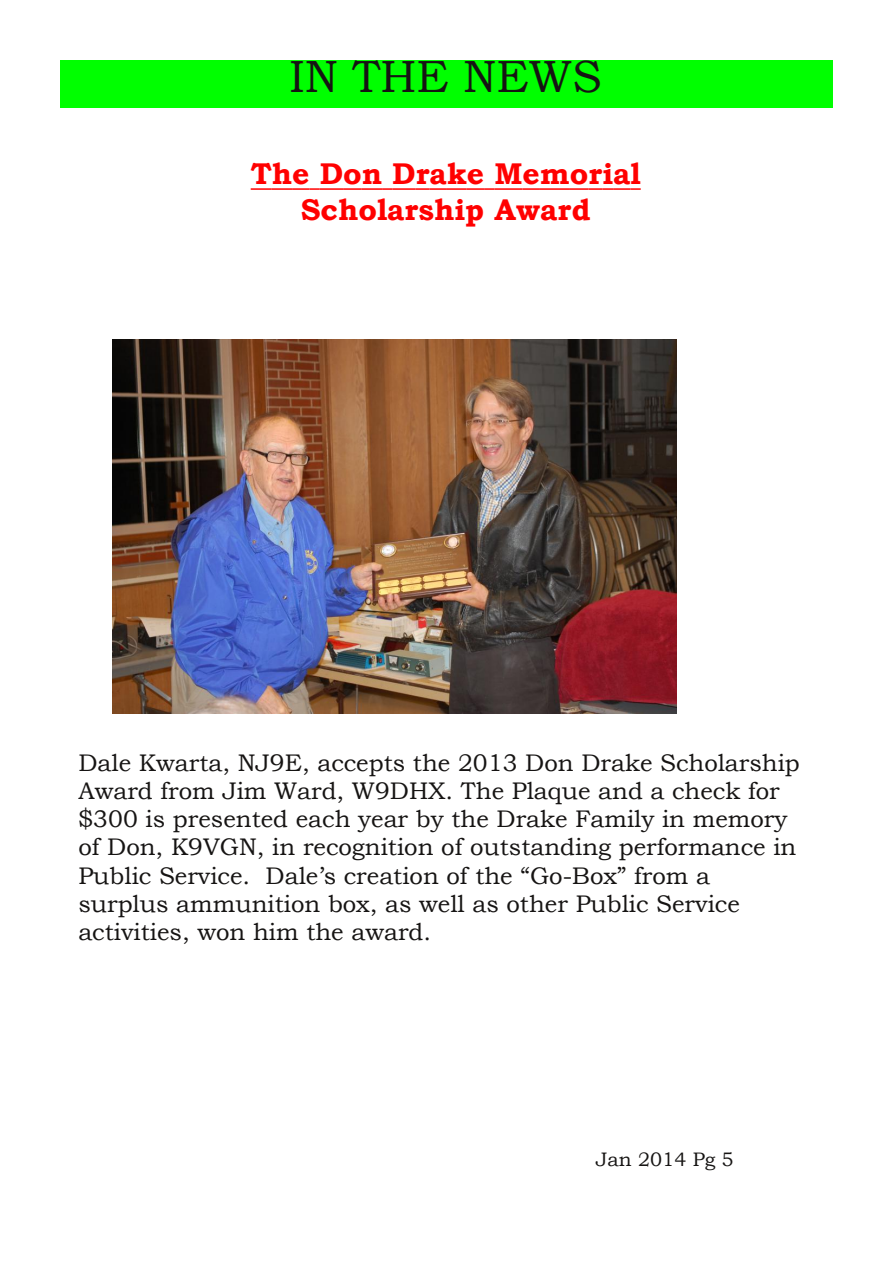
<style>
.page{position:relative;width:893px;height:1263px;background:#fff}
.page>*{position:absolute;margin:0;border:0;box-sizing:border-box;transform-origin:0 0}
.t1{font:45px "Bookman Old Style";color:#161413}
.t2{font:700 30px/35.2px "Bookman Old Style";color:#f00;text-align:center}
.t3{font:24px/28.2px "Bookman Old Style";color:#161413}
.t4{font:19.5px "Bookman Old Style";color:#161413}
</style>
<div class="page">
<div style="left:60px;top:60px;width:773px;height:48px;background:#0f0"></div>
<img style="left:113px;top:339px;width:563px;height:375px">
<hr style="left:251px;top:188px;width:21px;height:2px;background:#f00">
<hr style="left:272px;top:188px;width:20px;height:2px;background:#f00">
<svg style="left:292px;top:188px;width:28px;height:2px"></svg>
<hr style="left:320px;top:188px;width:23px;height:2px;background:#f00">
<svg style="left:343px;top:188px;width:19px;height:2px"></svg>
<hr style="left:362px;top:188px;width:20px;height:2px;background:#f00">
<svg style="left:382px;top:188px;width:10px;height:2px"></svg>
<hr style="left:392px;top:188px;width:24px;height:2px;background:#f00">
<svg style="left:416px;top:188px;width:31px;height:2px"></svg>
<hr style="left:447px;top:188px;width:20px;height:2px;background:#f00">
<svg style="left:467px;top:188px;width:27px;height:2px"></svg>
<hr style="left:494px;top:188px;width:28px;height:2px;background:#f00">
<svg style="left:522px;top:188px;width:18px;height:2px"></svg>
<hr style="left:540px;top:188px;width:30px;height:2px;background:#f00">
<svg style="left:570px;top:188px;width:71px;height:2px"></svg>
<h1 class="t1" style="left:290px;top:49px;width:314px">IN THE NEWS</h1>
<p class="t2" style="left:251px;top:156px;width:391px">The Don Drake Memorial<br>Scholarship Award</p>
<p class="t3" style="left:78px;top:748px;width:723px">Dale Kwarta, NJ9E, accepts the 2013 Don Drake Scholarship Award from Jim Ward, W9DHX. The Plaque and a check for $300 is presented each year by the Drake Family in memory of Don, K9VGN, in recognition of outstanding performance in Public Service. Dale’s creation of the “Go-Box” from a surplus ammunition box, as well as other Public Service activities, won him the award.</p>
<p class="t4" style="left:596px;top:1148px;width:139px">Jan 2014 Pg 5</p>
</div>
